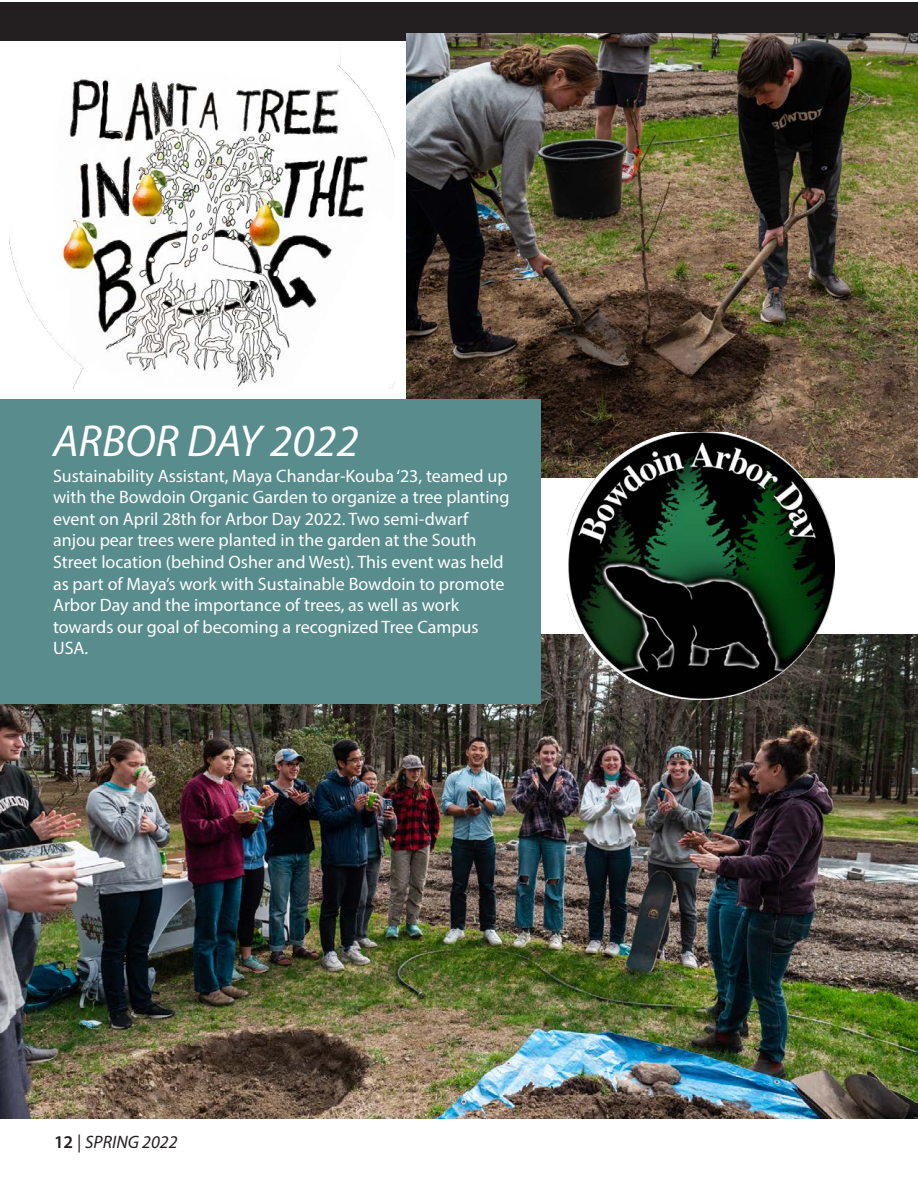
<style>
.page{position:relative;width:918px;height:1188px;background:#fff}
.page>*{position:absolute;margin:0;border:0;box-sizing:border-box;transform-origin:0 0}
.t1{font:italic 45px "Myriad Pro";color:#fff}
.t2{font:18px/21.6px "Myriad Pro";color:#fff}
.t3{font:italic 18px "Myriad Pro";color:#231f20}
.s1{font-weight:600;font-style:normal}
.s2{font-style:normal}
</style>
<div class="page">
<img style="left:10px;top:40px;width:384px;height:348px">
<div style="left:1px;top:2px;width:917px;height:38px;background:#231f20"></div>
<img style="left:0;top:634px;width:918px;height:485px">
<img style="left:406px;top:33px;width:512px;height:444px">
<div style="left:0;top:399px;width:541px;height:305px;background:#588c8d"></div>
<img style="left:568px;top:432px;width:266px;height:267px">
<p class="t1" style="left:53px;top:413px;width:307px">ARBOR DAY 2022</p>
<p class="t2" style="left:53px;top:465px;width:458px">Sustainability Assistant, Maya Chandar-Kouba ‘23, teamed up with the Bowdoin Organic Garden to organize a tree planting event on April 28th for Arbor Day 2022. Two semi-dwarf anjou pear trees were planted in the garden at the South Street location (behind Osher and West). This event was held as part of Maya’s work with Sustainable Bowdoin to promote Arbor Day and the importance of trees, as well as work towards our goal of becoming a recognized Tree Campus USA.</p>
<p class="t3" style="left:54px;top:1130px;width:125px"><span class="s1">12</span> <span class="s2">|</span> SPRING 2022</p>
</div>
